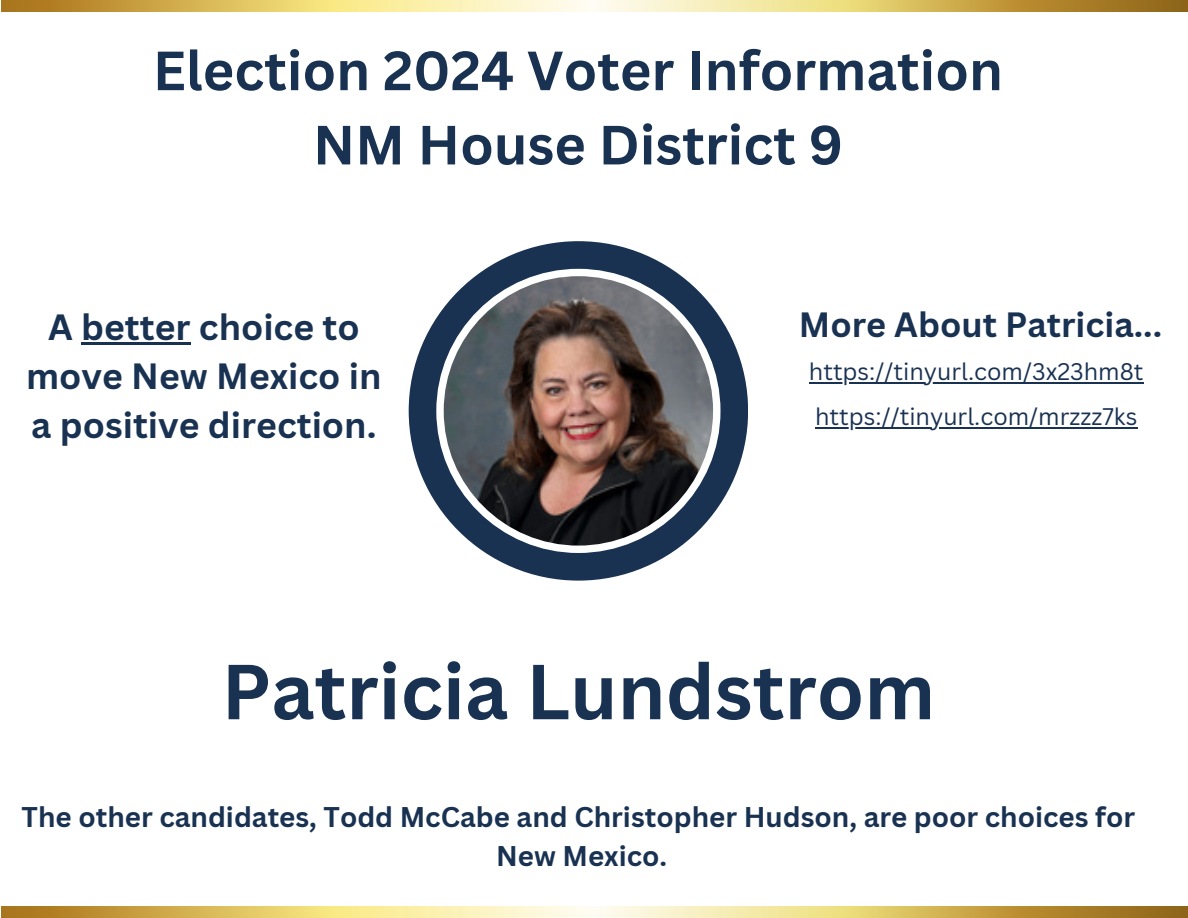
<style>
.page{position:relative;width:1188px;height:918px;background:#fff}
.page>*{position:absolute;margin:0;border:0;box-sizing:border-box;transform-origin:0 0}
.t1{font:700 76.2px "Canva Sans";color:#193252}
.t2{font:700 54px/74.4px "Canva Sans";color:#193252;text-align:center}
.t3{font:700 35.7px/48.9px "Canva Sans";color:#193252;text-align:center}
.t4{font:700 34.2px "Canva Sans";color:#193252}
.t5{font:700 27.9px/38.4px "Canva Sans";color:#193252;text-align:center}
.t6{font:23.4px "Canva Sans";color:#193252}
</style>
<div class="page">
<svg style="left:409px;top:241px;width:339px;height:340px"></svg>
<img style="left:1px;top:0;width:1186px;height:11px">
<img style="left:1px;top:907px;width:1186px;height:11px">
<hr style="left:809px;top:382px;width:335px;height:2px;background:#193252">
<hr style="left:815px;top:427px;width:323px;height:2px;background:#193252">
<hr style="left:81px;top:343px;width:110px;height:2px;background:#193252">
<p class="t2" style="left:153px;top:32px;width:852px">Election 2024 Voter Information<br>NM House District 9</p>
<h1 class="t3" style="left:26px;top:302px;width:357px">A better choice to move New Mexico in a positive direction.</h1>
<p class="t4" style="left:799px;top:301px;width:365px">More About Patricia...</p>
<p class="t6" style="left:809px;top:355px;width:336px">https://tinyurl.com/3x23hm8t</p>
<p class="t6" style="left:815px;top:400px;width:324px">https://tinyurl.com/mrzzz7ks</p>
<h4 class="t1" style="left:222px;top:638px;width:715px">Patricia Lundstrom</h4>
<p class="t5" style="left:22px;top:797px;width:1115px">The other candidates, Todd McCabe and Christopher Hudson, are poor choices for<br>New Mexico.</p>
</div>
